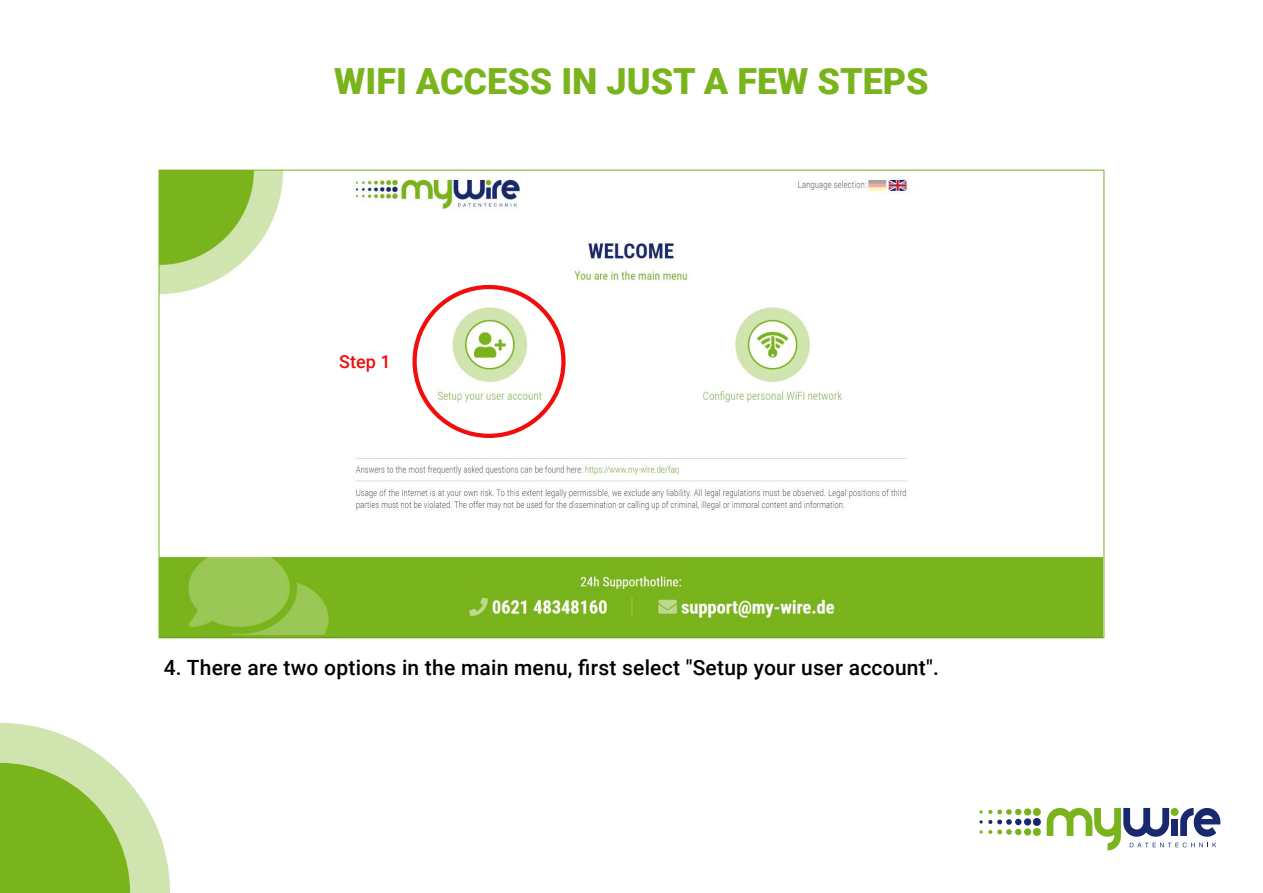
<style>
.page{position:relative;width:1263px;height:893px;background:#fff}
.page>*{position:absolute;margin:0;border:0;box-sizing:border-box;transform-origin:0 0}
.t1{font:900 36px "Roboto";color:#7ab41d}
.t2{font:500 21px "Roboto";letter-spacing:.01em;color:#000}
.t3{font:500 18px "Roboto";color:#f20d0d}
</style>
<div class="page">
<svg style="left:0;top:723px;width:170px;height:170px"></svg>
<svg style="left:1047px;top:808px;width:173px;height:42px"></svg>
<svg style="left:979px;top:808px;width:62px;height:28px"></svg>
<img style="left:161px;top:172px;width:941px;height:464px">
<div style="left:412px;top:285px;width:154px;height:153px;border:4px solid #f20d0d;border-radius:50%"></div>
<h1 class="t1" style="left:334px;top:67px;width:596px">WIFI ACCESS IN JUST A FEW STEPS</h1>
<p class="t3" style="left:339px;top:355px;width:53px">Step 1</p>
<p class="t2" style="left:164px;top:659px;width:777px">4. There are two options in the main menu, first select "Setup your user account".</p>
</div>
